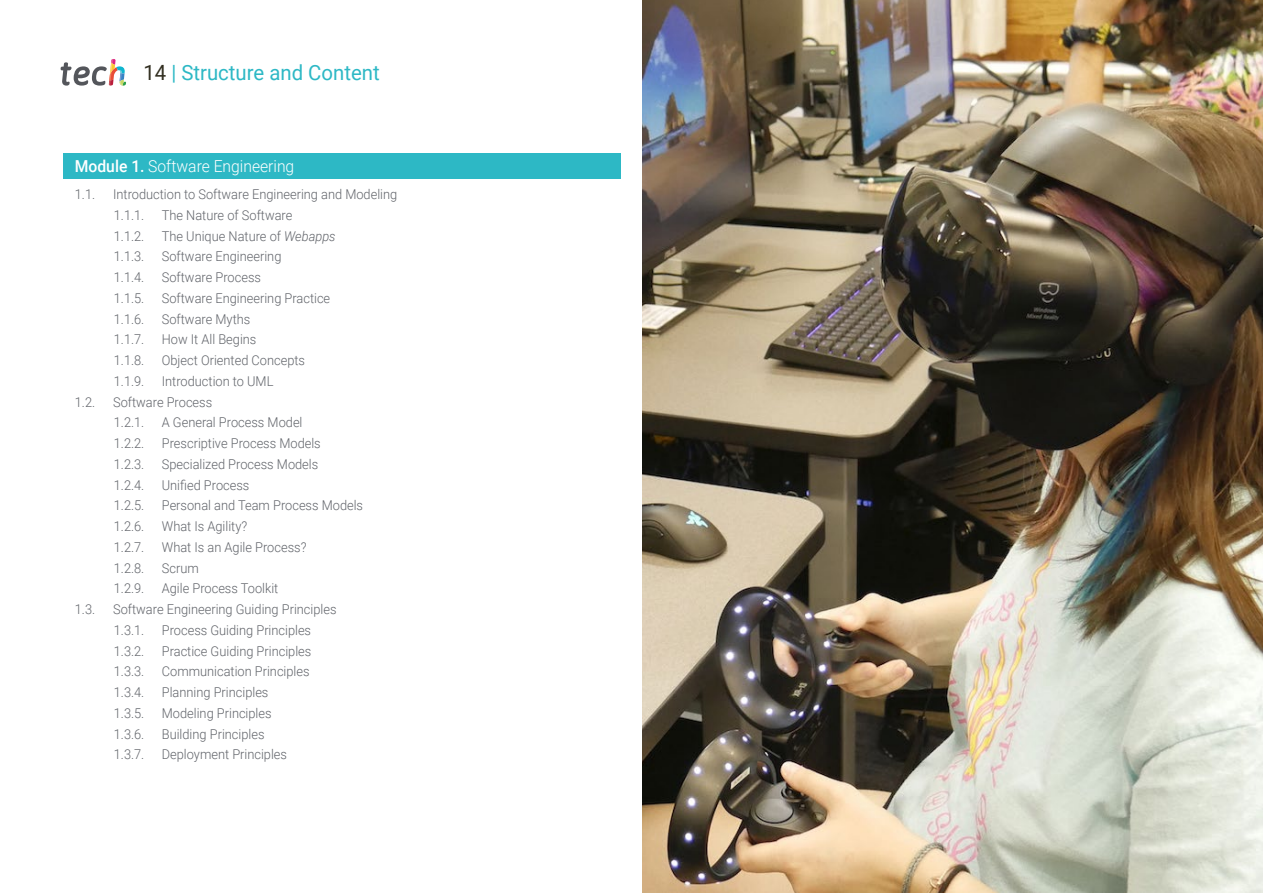
<style>
.page{position:relative;width:1263px;height:893px;background:#fff}
.page>*{position:absolute;margin:0;border:0;box-sizing:border-box;transform-origin:0 0}
.t1{font:21px "Roboto";color:#2db8c5}
.t2{font:300 16.5px "Roboto";color:#fff;scale:.95 1}
.t3{font:300 13.5px/20.7px "Roboto";color:#61646a;scale:.95 1}
.s1{color:#312e20}
.s2{font-weight:500}
.s3{font-style:italic}
</style>
<div class="page">
<img style="left:642px;top:0;width:621px;height:893px">
<div style="left:64px;top:153px;width:557px;height:25px;background:#2db8c5"></div>
<svg style="left:61px;top:59px;width:65px;height:27px"></svg>
<h1 class="t1" style="left:144px;top:57px;width:238px"><span class="s1">14</span> | Structure and Content</h1>
<p class="t2" style="left:75px;top:155px;width:233px"><span class="s2">Module 1.</span> Software Engineering</p>
<p class="t3" style="left:75px;top:183px;width:23px">1.1.</p>
<p class="t3" style="left:113px;top:183px;width:301px">Introduction to Software Engineering and Modeling<br>1.1.1.</p>
<p class="t3" style="left:162px;top:204px;width:139px">The Nature of Software</p>
<p class="t3" style="left:114px;top:225px;width:34px">1.1.2.</p>
<p class="t3" style="left:162px;top:225px;width:184px">The Unique Nature of <span class="s3">Webapps</span></p>
<p class="t3" style="left:114px;top:246px;width:34px">1.1.3.</p>
<p class="t3" style="left:162px;top:246px;width:127px">Software Engineering</p>
<p class="t3" style="left:114px;top:266px;width:34px">1.1.4.</p>
<p class="t3" style="left:162px;top:266px;width:106px">Software Process</p>
<p class="t3" style="left:114px;top:287px;width:34px">1.1.5.</p>
<p class="t3" style="left:162px;top:287px;width:179px">Software Engineering Practice</p>
<p class="t3" style="left:114px;top:308px;width:34px">1.1.6.</p>
<p class="t3" style="left:162px;top:308px;width:95px">Software Myths</p>
<p class="t3" style="left:114px;top:329px;width:34px">1.1.7.</p>
<p class="t3" style="left:162px;top:329px;width:101px">How It All Begins</p>
<p class="t3" style="left:114px;top:349px;width:34px">1.1.8.</p>
<p class="t3" style="left:162px;top:349px;width:152px">Object Oriented Concepts</p>
<p class="t3" style="left:114px;top:370px;width:34px">1.1.9.</p>
<p class="t3" style="left:162px;top:370px;width:119px">Introduction to UML</p>
<p class="t3" style="left:75px;top:391px;width:23px">1.2.</p>
<p class="t3" style="left:113px;top:391px;width:106px">Software Process<br>1.2.1.</p>
<p class="t3" style="left:162px;top:412px;width:150px">A General Process Model</p>
<p class="t3" style="left:114px;top:432px;width:34px">1.2.2.</p>
<p class="t3" style="left:162px;top:432px;width:169px">Prescriptive Process Models</p>
<p class="t3" style="left:114px;top:453px;width:34px">1.2.3.</p>
<p class="t3" style="left:162px;top:453px;width:166px">Specialized Process Models</p>
<p class="t3" style="left:114px;top:474px;width:34px">1.2.4.</p>
<p class="t3" style="left:162px;top:474px;width:94px">Unified Process</p>
<p class="t3" style="left:114px;top:495px;width:34px">1.2.5.</p>
<p class="t3" style="left:162px;top:495px;width:213px">Personal and Team Process Models</p>
<p class="t3" style="left:114px;top:515px;width:34px">1.2.6.</p>
<p class="t3" style="left:162px;top:515px;width:91px">What Is Agility?</p>
<p class="t3" style="left:114px;top:536px;width:34px">1.2.7.</p>
<p class="t3" style="left:162px;top:536px;width:154px">What Is an Agile Process?</p>
<p class="t3" style="left:114px;top:557px;width:34px">1.2.8.</p>
<p class="t3" style="left:162px;top:557px;width:40px">Scrum</p>
<p class="t3" style="left:114px;top:578px;width:34px">1.2.9.</p>
<p class="t3" style="left:162px;top:578px;width:124px">Agile Process Toolkit</p>
<p class="t3" style="left:75px;top:598px;width:23px">1.3.</p>
<p class="t3" style="left:113px;top:598px;width:237px">Software Engineering Guiding Principles<br>1.3.1.</p>
<p class="t3" style="left:162px;top:619px;width:159px">Process Guiding Principles</p>
<p class="t3" style="left:114px;top:640px;width:34px">1.3.2.</p>
<p class="t3" style="left:162px;top:640px;width:159px">Practice Guiding Principles</p>
<p class="t3" style="left:114px;top:661px;width:34px">1.3.3.</p>
<p class="t3" style="left:162px;top:661px;width:157px">Communication Principles</p>
<p class="t3" style="left:114px;top:681px;width:34px">1.3.4.</p>
<p class="t3" style="left:162px;top:681px;width:114px">Planning Principles</p>
<p class="t3" style="left:114px;top:702px;width:34px">1.3.5.</p>
<p class="t3" style="left:162px;top:702px;width:117px">Modeling Principles</p>
<p class="t3" style="left:114px;top:723px;width:34px">1.3.6.</p>
<p class="t3" style="left:162px;top:723px;width:110px">Building Principles</p>
<p class="t3" style="left:114px;top:744px;width:34px">1.3.7.</p>
<p class="t3" style="left:162px;top:744px;width:133px">Deployment Principles</p>
</div>
